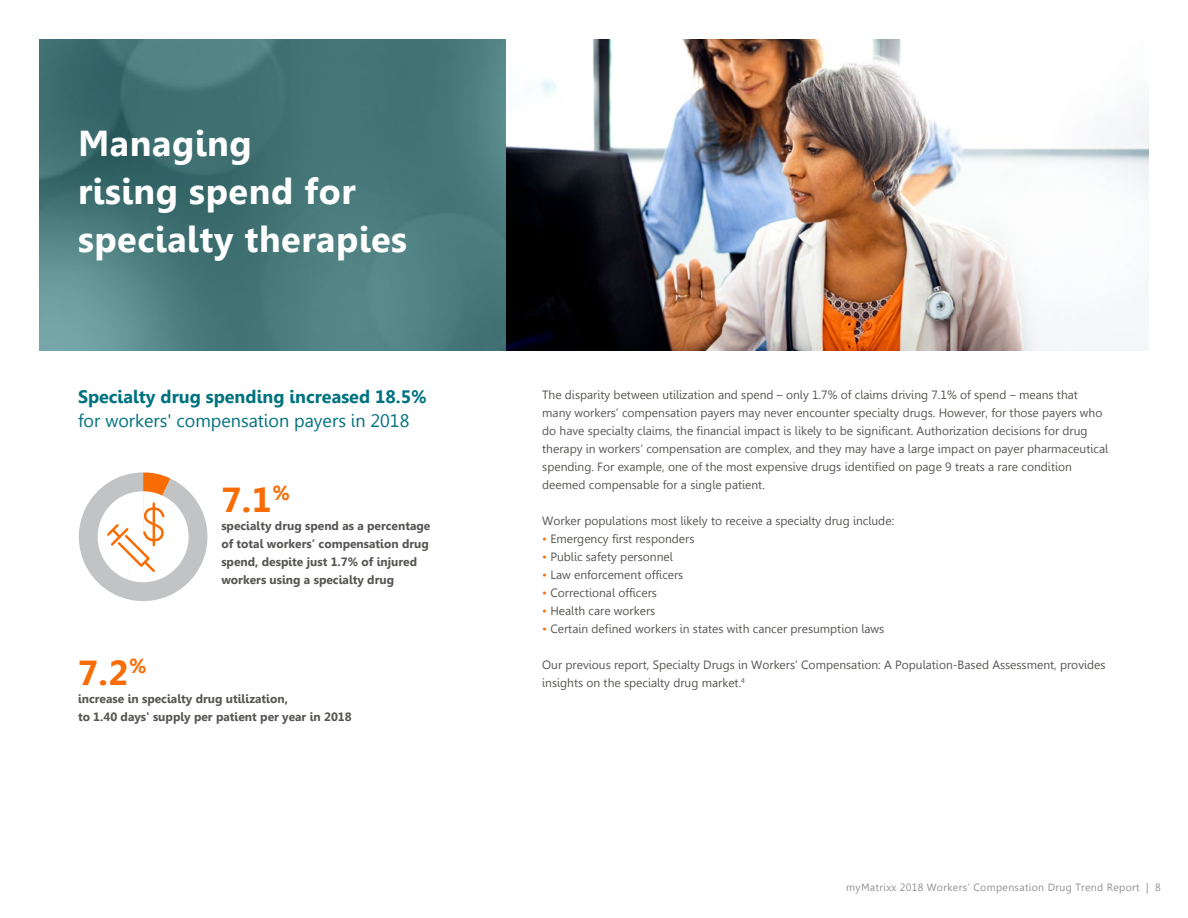
<style>
.page{position:relative;width:1188px;height:918px;background:#fff}
.page>*{position:absolute;margin:0;border:0;box-sizing:border-box;transform-origin:0 0}
.t1{font:700 36px/48px "Gisha";letter-spacing:.015em;color:#fff}
.t2{font:700 34.65px "Gisha";color:#f86c06}
.t3{font:700 18px "Gisha";color:#007280}
.t4{font:18px "Gisha";color:#007280}
.t5{font:12px/18px "Gisha";color:#565754}
.t6{font:700 12px/18px "Gisha";color:#565754}
.t7{font:10.5px "Gisha";letter-spacing:.03em;color:#8f9194}
.s1{color:#f86c06}
</style>
<div class="page">
<img style="left:39px;top:39px;width:1110px;height:312px">
<svg style="left:78px;top:472px;width:130px;height:129px"></svg>
<hr style="left:153px;top:504px;width:2px;height:41px;background:#f86c06">
<h1 class="t1" style="left:78px;top:119px;width:331px">Managing<br>rising spend for specialty therapies</h1>
<h3 class="t3" style="left:78px;top:387px;width:350px">Specialty drug spending increased 18.5%</h3>
<h3 class="t4" style="left:78px;top:411px;width:333px">for workers' compensation payers in 2018</h3>
<h2 class="t2" style="left:221px;top:480px;width:70px">7.1<sup>%</sup></h2>
<p class="t6" style="left:221px;top:517px;width:211px">specialty drug spend as a percentage of total workers’ compensation drug spend, despite just 1.7% of injured workers using a specialty drug</p>
<h2 class="t2" style="left:78px;top:653px;width:70px">7.2<sup>%</sup></h2>
<p class="t6" style="left:78px;top:690px;width:275px">increase in specialty drug utilization,<br>to 1.40 days' supply per patient per year in 2018</p>
<p class="t5" style="left:542px;top:386px;width:567px">The disparity between utilization and spend – only 1.7% of claims driving 7.1% of spend – means that many workers’ compensation payers may never encounter specialty drugs. However, for those payers who do have specialty claims, the financial impact is likely to be significant. Authorization decisions for drug therapy in workers’ compensation are complex, and they may have a large impact on payer pharmaceutical spending. For example, one of the most expensive drugs identified on page 9 treats a rare condition deemed compensable for a single patient.</p>
<p class="t5" style="left:542px;top:512px;width:354px">Worker populations most likely to receive a specialty drug include:</p>
<p class="t5" style="left:542px;top:530px;width:154px"><span class="s1">•</span> Emergency first responders</p>
<p class="t5" style="left:542px;top:548px;width:132px"><span class="s1">•</span> Public safety personnel</p>
<p class="t5" style="left:542px;top:566px;width:143px"><span class="s1">•</span> Law enforcement officers</p>
<p class="t5" style="left:542px;top:584px;width:116px"><span class="s1">•</span> Correctional officers</p>
<p class="t5" style="left:542px;top:602px;width:115px"><span class="s1">•</span> Health care workers</p>
<p class="t5" style="left:542px;top:620px;width:344px"><span class="s1">•</span> Certain defined workers in states with cancer presumption laws</p>
<p class="t5" style="left:542px;top:656px;width:565px">Our previous report, Specialty Drugs in Workers’ Compensation: A Population-Based Assessment, provides insights on the specialty drug market.<sup>4</sup></p>
<p class="t7" style="left:846px;top:881px;width:316px">myMatrixx 2018 Workers’ Compensation Drug Trend Report | 8</p>
</div>
